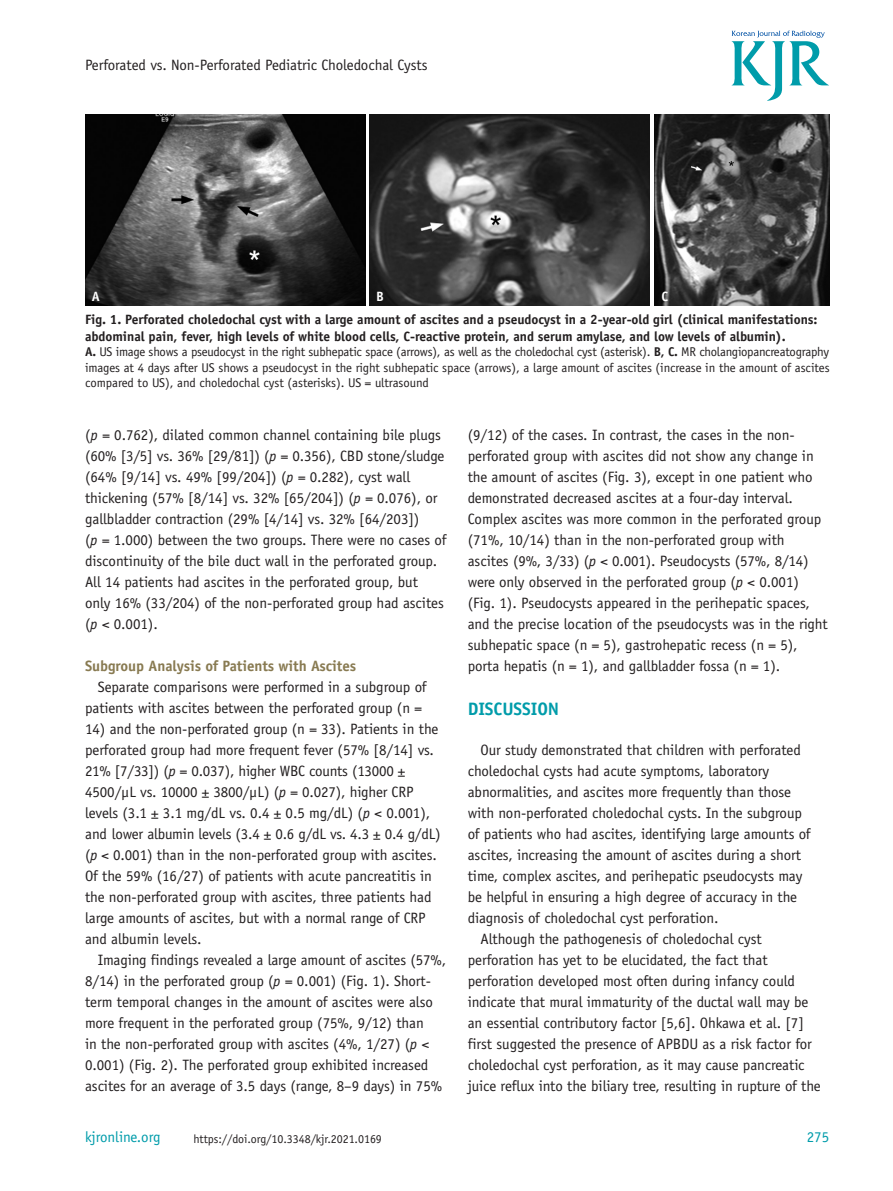
<style>
.page{position:relative;width:893px;height:1191px;background:#fff}
.page>*{position:absolute;margin:0;border:0;box-sizing:border-box;transform-origin:0 0}
.t1{font:700 18px "Officina Sans Std";letter-spacing:-.005em;color:#009caa}
.t2{font:15px/21px "Officina Sans Std";letter-spacing:-.005em;color:#231f20}
.t3{font:700 15px "Officina Sans Std";letter-spacing:-.005em;color:#887a51}
.t4{font:15px "Officina Sans Std";letter-spacing:-.005em;color:#009caa}
.t5{font:700 13.5px/16.2px "Officina Sans Std";letter-spacing:-.005em;color:#231f20}
.t6{font:700 13.5px "Officina Sans Std";color:#fff}
.t7{font:12.75px/15.3px "Officina Sans Std";letter-spacing:-.005em;color:#231f20;text-align:justify}
.t8{font:12px "Officina Sans Std";letter-spacing:-.005em;color:#231f20}
.s1{font-weight:700}
.s2{font-style:italic}
</style>
<div class="page">
<svg style="left:732px;top:31px;width:97px;height:70px"></svg>
<img style="left:85px;top:115px;width:280px;height:191px">
<img style="left:369px;top:115px;width:281px;height:191px">
<img style="left:654px;top:115px;width:175px;height:191px">
<p class="t2" style="left:85px;top:54px;width:344px">Perforated vs. Non-Perforated Pediatric Choledochal Cysts</p>
<p class="t6" style="left:92px;top:288px;width:10px">A</p>
<p class="t6" style="left:376px;top:288px;width:9px">B</p>
<p class="t6" style="left:661px;top:288px;width:8px">C</p>
<p class="t5" style="left:85px;top:311px;width:734px">Fig. 1. Perforated choledochal cyst with a large amount of ascites and a pseudocyst in a 2-year-old girl (clinical manifestations: abdominal pain, fever, high levels of white blood cells, C-reactive protein, and serum amylase, and low levels of albumin).</p>
<p class="t7" style="left:85px;top:344px;width:746px"><span class="s1">A.</span> US image shows a pseudocyst in the right subhepatic space (arrows), as well as the choledochal cyst (asterisk). <span class="s1">B, C.</span> MR cholangiopancreatography images at 4 days after US shows a pseudocyst in the right subhepatic space (arrows), a large amount of ascites (increase in the amount of ascites compared to US), and choledochal cyst (asterisks). US = ultrasound</p>
<p class="t2" style="left:85px;top:424px;width:363px">(<span class="s2">p</span> = 0.762), dilated common channel containing bile plugs (60% [3/5] vs. 36% [29/81]) (<span class="s2">p</span> = 0.356), CBD stone/sludge (64% [9/14] vs. 49% [99/204]) (<span class="s2">p</span> = 0.282), cyst wall thickening (57% [8/14] vs. 32% [65/204]) (<span class="s2">p</span> = 0.076), or gallbladder contraction (29% [4/14] vs. 32% [64/203])<br>(<span class="s2">p</span> = 1.000) between the two groups. There were no cases of discontinuity of the bile duct wall in the perforated group.<br>All 14 patients had ascites in the perforated group, but only 16% (33/204) of the non-perforated group had ascites (<span class="s2">p</span> &lt; 0.001).</p>
<p class="t3" style="left:85px;top:656px;width:273px">Subgroup Analysis of Patients with Ascites</p>
<p class="t2" style="left:85px;top:676px;width:343px;text-indent:13px">Separate comparisons were performed in a subgroup of patients with ascites between the perforated group (n =</p>
<p class="t2" style="left:85px;top:718px;width:357px">14) and the non-perforated group (n = 33). Patients in the perforated group had more frequent fever (57% [8/14] vs.<br>21% [7/33]) (<span class="s2">p</span> = 0.037), higher WBC counts (13000 ± 4500/µL vs. 10000 ± 3800/µL) (<span class="s2">p</span> = 0.027), higher CRP levels (3.1 ± 3.1 mg/dL vs. 0.4 ± 0.5 mg/dL) (<span class="s2">p</span> &lt; 0.001), and lower albumin levels (3.4 ± 0.6 g/dL vs. 4.3 ± 0.4 g/dL) (<span class="s2">p</span> &lt; 0.001) than in the non-perforated group with ascites.<br>Of the 59% (16/27) of patients with acute pancreatitis in the non-perforated group with ascites, three patients had large amounts of ascites, but with a normal range of CRP and albumin levels.</p>
<p class="t2" style="left:85px;top:949px;width:363px;text-indent:13px">Imaging findings revealed a large amount of ascites (57%, 8/14) in the perforated group (<span class="s2">p</span> = 0.001) (Fig. 1). Short&shy;term temporal changes in the amount of ascites were also more frequent in the perforated group (75%, 9/12) than<br>in the non-perforated group with ascites (4%, 1/27) (<span class="s2">p</span> &lt; 0.001) (Fig. 2). The perforated group exhibited increased ascites for an average of 3.5 days (range, 8–9 days) in 75%</p>
<p class="t4" style="left:85px;top:1128px;width:77px">kjronline.org</p>
<p class="t8" style="left:194px;top:1132px;width:190px">https://doi.org/10.3348/kjr.2021.0169</p>
<p class="t2" style="left:468px;top:424px;width:361px">(9/12) of the cases. In contrast, the cases in the non&shy;perforated group with ascites did not show any change in the amount of ascites (Fig. 3), except in one patient who demonstrated decreased ascites at a four-day interval.<br>Complex ascites was more common in the perforated group (71%, 10/14) than in the non-perforated group with ascites (9%, 3/33) (<span class="s2">p</span> &lt; 0.001). Pseudocysts (57%, 8/14) were only observed in the perforated group (<span class="s2">p</span> &lt; 0.001) (Fig. 1). Pseudocysts appeared in the perihepatic spaces, and the precise location of the pseudocysts was in the right subhepatic space (n = 5), gastrohepatic recess (n = 5), porta hepatis (n = 1), and gallbladder fossa (n = 1).</p>
<p class="t1" style="left:468px;top:698px;width:93px">DISCUSSION</p>
<p class="t2" style="left:480px;top:739px;width:322px">Our study demonstrated that children with perforated</p>
<p class="t2" style="left:468px;top:760px;width:303px">choledochal cysts had acute symptoms, laboratory</p>
<p class="t2" style="left:468px;top:781px;width:325px">abnormalities, and ascites more frequently than those</p>
<p class="t2" style="left:468px;top:802px;width:336px">with non-perforated choledochal cysts. In the subgroup</p>
<p class="t2" style="left:468px;top:823px;width:344px">of patients who had ascites, identifying large amounts of</p>
<p class="t2" style="left:468px;top:844px;width:335px">ascites, increasing the amount of ascites during a short</p>
<p class="t2" style="left:468px;top:865px;width:336px">time, complex ascites, and perihepatic pseudocysts may</p>
<p class="t2" style="left:468px;top:886px;width:331px">be helpful in ensuring a high degree of accuracy in the</p>
<p class="t2" style="left:468px;top:907px;width:252px">diagnosis of choledochal cyst perforation.</p>
<p class="t2" style="left:480px;top:928px;width:283px">Although the pathogenesis of choledochal cyst</p>
<p class="t2" style="left:468px;top:949px;width:301px">perforation has yet to be elucidated, the fact that</p>
<p class="t2" style="left:468px;top:970px;width:329px">perforation developed most often during infancy could</p>
<p class="t2" style="left:468px;top:991px;width:342px">indicate that mural immaturity of the ductal wall may be</p>
<p class="t2" style="left:468px;top:1012px;width:338px">an essential contributory factor [5,6]. Ohkawa et al. [7]</p>
<p class="t2" style="left:468px;top:1033px;width:346px">first suggested the presence of APBDU as a risk factor for</p>
<p class="t2" style="left:468px;top:1054px;width:338px">choledochal cyst perforation, as it may cause pancreatic</p>
<p class="t2" style="left:468px;top:1075px;width:354px">juice reflux into the biliary tree, resulting in rupture of the</p>
<p class="t4" style="left:807px;top:1128px;width:24px">275</p>
</div>
